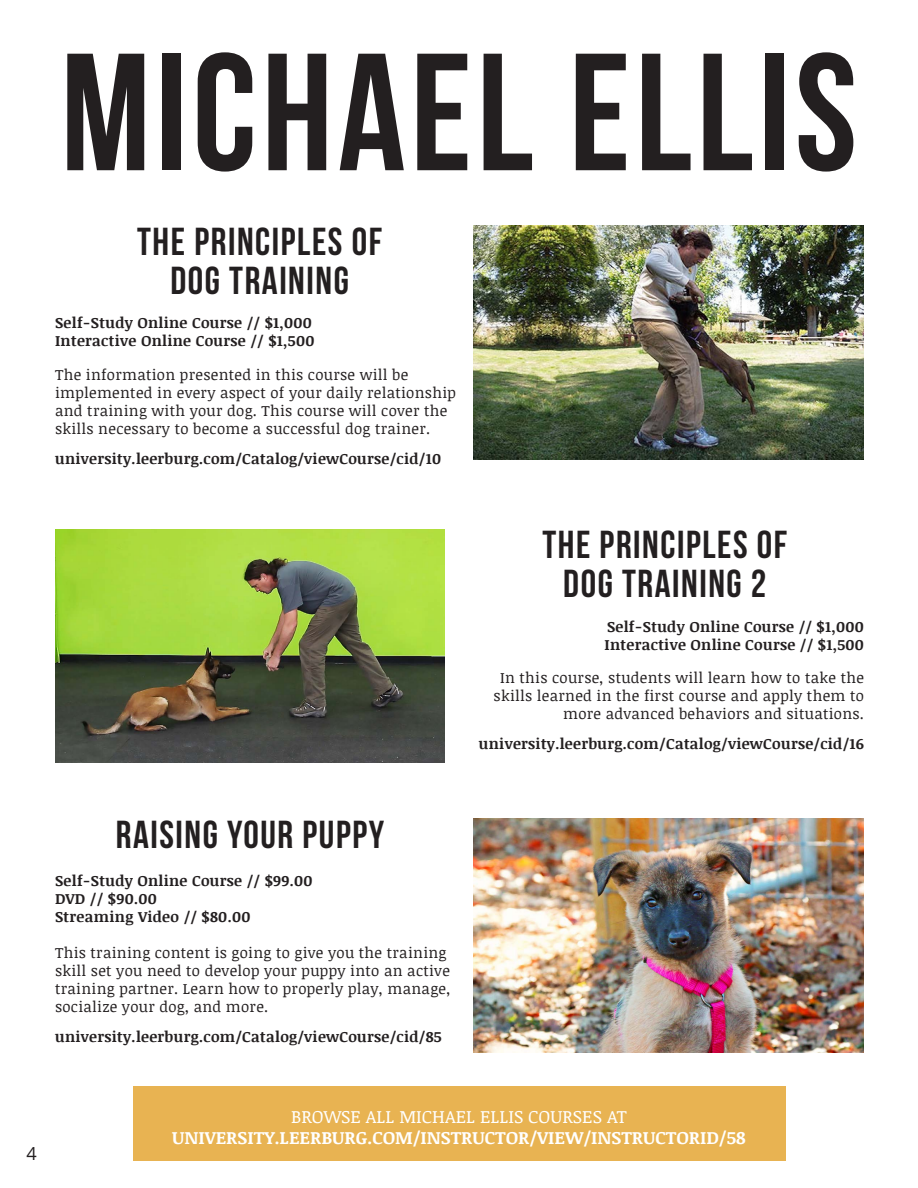
<style>
.page{position:relative;width:918px;height:1188px;background:#fff}
.page>*{position:absolute;margin:0;border:0;box-sizing:border-box;transform-origin:0 0}
.t1{font:700 166.5px "Bebas Neue";letter-spacing:.03em;color:#231f20}
.t2{font:700 39px/39px "Bebas Neue";letter-spacing:.04em;color:#231f20;text-align:center}
.t3{font:700 18px "Noticia Text";color:#fff}
.t4{font:18px "Noticia Text";color:#fff}
.t5{font:18px "Open Sans";color:#231f20}
.t6{font:15px/18px "Noticia Text";letter-spacing:.02em;color:#231f20}
.t7{font:700 15px/18px "Noticia Text";letter-spacing:.02em;color:#231f20}
</style>
<div class="page">
<img style="left:474px;top:226px;width:390px;height:233px">
<img style="left:55px;top:529px;width:390px;height:233px">
<img style="left:474px;top:819px;width:390px;height:233px">
<div style="left:133px;top:1087px;width:652px;height:74px;background:#e8b352"></div>
<h1 class="t1" style="left:61px;top:21px;width:798px">MICHAEL ELLIS</h1>
<h2 class="t2" style="left:137px;top:221px;width:246px">THE PRINCIPLES OF<br>DOG TRAINING</h2>
<p class="t7" style="left:55px;top:314px;width:261px">Self-Study Online Course // $1,000<br>Interactive Online Course // $1,500</p>
<p class="t6" style="left:55px;top:365px;width:402px">The information presented in this course will be implemented in every aspect of your daily relationship and training with your dog. This course will cover the skills necessary to become a successful dog trainer.</p>
<p class="t7" style="left:55px;top:449px;width:388px">university.leerburg.com/Catalog/viewCourse/cid/10</p>
<h2 class="t2" style="left:542px;top:525px;width:246px">THE PRINCIPLES OF<br>DOG TRAINING 2</h2>
<p class="t7" style="left:605px;top:617px;width:261px">Self-Study Online Course // $1,000<br>Interactive Online Course // $1,500</p>
<p class="t6" style="left:494px;top:669px;width:372px;text-align:right">In this course, students will learn how to take the skills learned in the first course and apply them to more advanced behaviors and situations.</p>
<p class="t7" style="left:479px;top:735px;width:387px">university.leerburg.com/Catalog/viewCourse/cid/16</p>
<h2 class="t2" style="left:116px;top:814px;width:270px">RAISING YOUR PUPPY</h2>
<p class="t7" style="left:55px;top:871px;width:259px">Self-Study Online Course // $99.00<br>DVD // $90.00<br>Streaming Video // $80.00</p>
<p class="t6" style="left:55px;top:943px;width:397px">This training content is going to give you the training skill set you need to develop your puppy into an active training partner. Learn how to properly play, manage, socialize your dog, and more.</p>
<p class="t7" style="left:55px;top:1027px;width:388px">university.leerburg.com/Catalog/viewCourse/cid/85</p>
<p class="t5" style="left:27px;top:1141px;width:12px">4</p>
<p class="t4" style="left:291px;top:1104px;width:337px">BROWSE ALL MICHAEL ELLIS COURSES AT</p>
<p class="t3" style="left:172px;top:1125px;width:575px">UNIVERSITY.LEERBURG.COM/INSTRUCTOR/VIEW/INSTRUCTORID/58</p>
</div>
